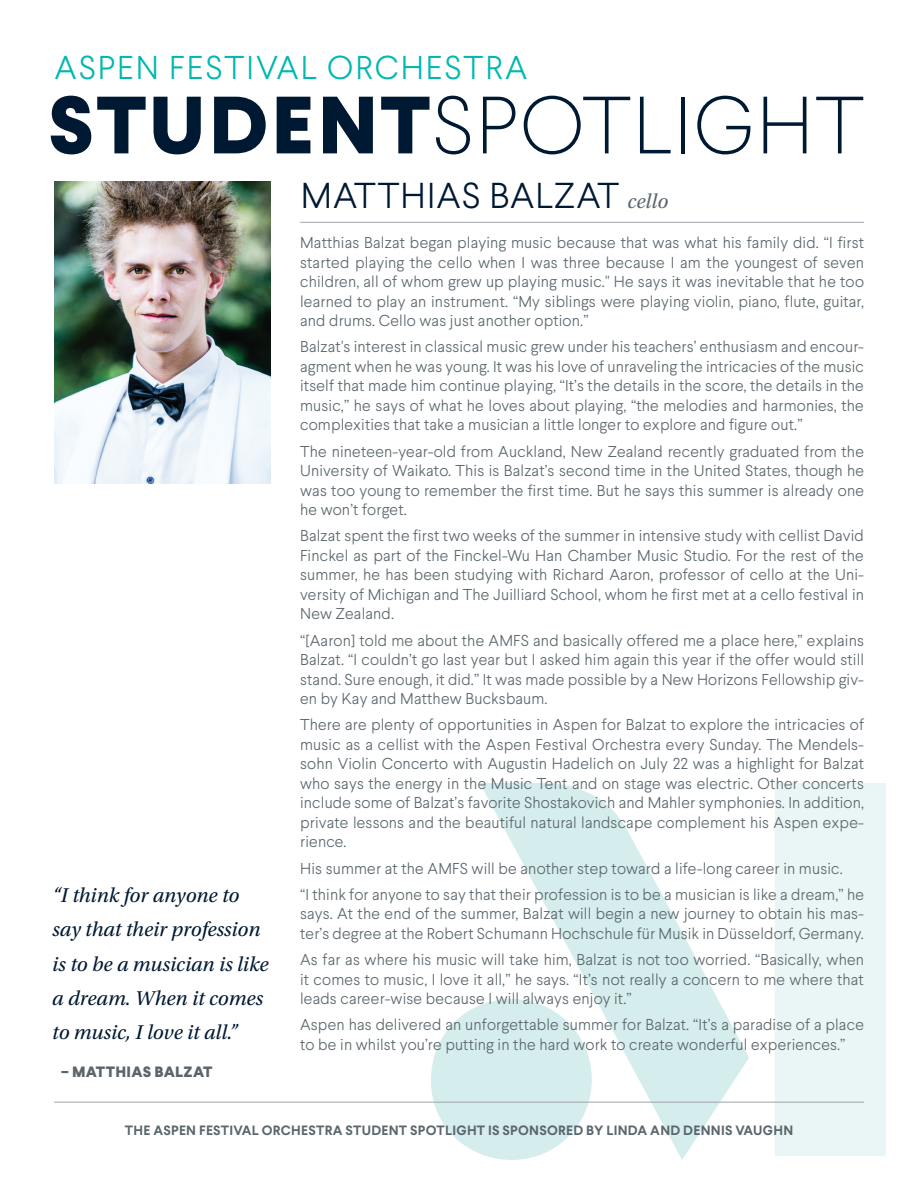
<style>
.page{position:relative;width:918px;height:1188px;background:#fff}
.page>*{position:absolute;margin:0;border:0;box-sizing:border-box;transform-origin:0 0}
.t1{font:100 81px "Larsseit";letter-spacing:.03em;color:#001932}
.t2{font:300 36px "Larsseit";letter-spacing:.03em;color:#001932}
.t3{font:300 33px "Larsseit";letter-spacing:.06em;color:#00b8af}
.t4{font:italic 21px/34.2px "Utopia Std";color:#001932}
.t5{font:300 15.75px/19.5px "Larsseit";letter-spacing:.01em;color:#5a666c;text-align:justify}
.t6{font:800 15px "Larsseit";letter-spacing:.02em;color:#5a666c}
.t7{font:700 13.5px "Larsseit";letter-spacing:.02em;color:#5a666c}
.s1{font-weight:800}
.s2{font-family:"Utopia Std";font-weight:400;font-style:italic;font-size:21px;color:#5a666c}
</style>
<div class="page">
<svg style="left:480px;top:783px;width:269px;height:377px"></svg>
<div style="left:775px;top:783px;width:111px;height:373px;background:#eaf6f5"></div>
<svg style="left:430px;top:999px;width:162px;height:161px"></svg>
<hr style="left:300px;top:222px;width:564px;height:1px;background:#9da5ab">
<img style="left:54px;top:181px;width:216px;height:302px">
<hr style="left:54px;top:1102px;width:810px;height:1px;background:#9da5ab">
<h3 class="t3" style="left:55px;top:47px;width:474px">ASPEN FESTIVAL ORCHESTRA</h3>
<h1 class="t1" style="left:48px;top:75px;width:817px"><span class="s1">STUDENT</span>SPOTLIGHT</h1>
<h3 class="t4" style="left:52px;top:879px;width:218px">“I think for anyone to say that their profession is to be a musician is like a dream. When it comes to music, I love it all.”</h3>
<p class="t6" style="left:61px;top:1062px;width:153px">– MATTHIAS BALZAT</p>
<h2 class="t2" style="left:301px;top:173px;width:369px">MATTHIAS BALZAT <span class="s2">cello</span></h2>
<p class="t5" style="left:300px;top:233px;width:565px">Matthias Balzat began playing music because that was what his family did. “I first started playing the cello when I was three because I am the youngest of seven children, all of whom grew up playing music." He says it was inevitable that he too learned to play an instrument. “My siblings were playing violin, piano, flute, guitar, and drums. Cello was just another option.”</p>
<p class="t5" style="left:300px;top:337px;width:565px">Balzat's interest in classical music grew under his teachers’ enthusiasm and encour&shy;agment when he was young. It was his love of unraveling the intricacies of the music itself that made him continue playing, “It’s the details in the score, the details in the music,” he says of what he loves about playing, “the melodies and harmonies, the complexities that take a musician a little longer to explore and figure out.”</p>
<p class="t5" style="left:300px;top:441px;width:565px">The nineteen-year-old from Auckland, New Zealand recently graduated from the University of Waikato. This is Balzat’s second time in the United States, though he was too young to remember the first time. But he says this summer is already one he won’t forget.</p>
<p class="t5" style="left:300px;top:526px;width:565px">Balzat spent the first two weeks of the summer in intensive study with cellist David Finckel as part of the Finckel-Wu Han Chamber Music Studio. For the rest of the summer, he has been studying with Richard Aaron, professor of cello at the Uni&shy;versity of Michigan and The Juilliard School, whom he first met at a cello festival in New Zealand.</p>
<p class="t5" style="left:300px;top:630px;width:565px">“[Aaron] told me about the AMFS and basically offered me a place here,” explains Balzat. “I couldn’t go last year but I asked him again this year if the offer would still stand. Sure enough, it did.” It was made possible by a New Horizons Fellowship giv&shy;en by Kay and Matthew Bucksbaum.</p>
<p class="t5" style="left:300px;top:715px;width:565px">There are plenty of opportunities in Aspen for Balzat to explore the intricacies of music as a cellist with the Aspen Festival Orchestra every Sunday. The Mendels&shy;sohn Violin Concerto with Augustin Hadelich on July 22 was a highlight for Balzat who says the energy in the Music Tent and on stage was electric. Other concerts include some of Balzat’s favorite Shostakovich and Mahler symphonies. In addition, private lessons and the beautiful natural landscape complement his Aspen expe&shy;rience.</p>
<p class="t5" style="left:300px;top:855px;width:565px;line-height:26.2px">His summer at the AMFS will be another step toward a life-long career in music.<br>“I think for anyone to say that their profession is to be a musician is like a dream,” he</p>
<p class="t5" style="left:300px;top:904px;width:565px">says. At the end of the summer, Balzat will begin a new journey to obtain his mas&shy;ter’s degree at the Robert Schumann Hochschule für Musik in Düsseldorf, Germany.</p>
<p class="t5" style="left:300px;top:950px;width:565px">As far as where his music will take him, Balzat is not too worried. “Basically, when it comes to music, I love it all,” he says. “It’s not really a concern to me where that leads career-wise because I will always enjoy it.”</p>
<p class="t5" style="left:300px;top:1015px;width:565px">Aspen has delivered an unforgettable summer for Balzat. “It’s a paradise of a place to be in whilst you’re putting in the hard work to create wonderful experiences.”</p>
<p class="t7" style="left:125px;top:1122px;width:670px">THE ASPEN FESTIVAL ORCHESTRA STUDENT SPOTLIGHT IS SPONSORED BY LINDA AND DENNIS VAUGHN</p>
</div>
